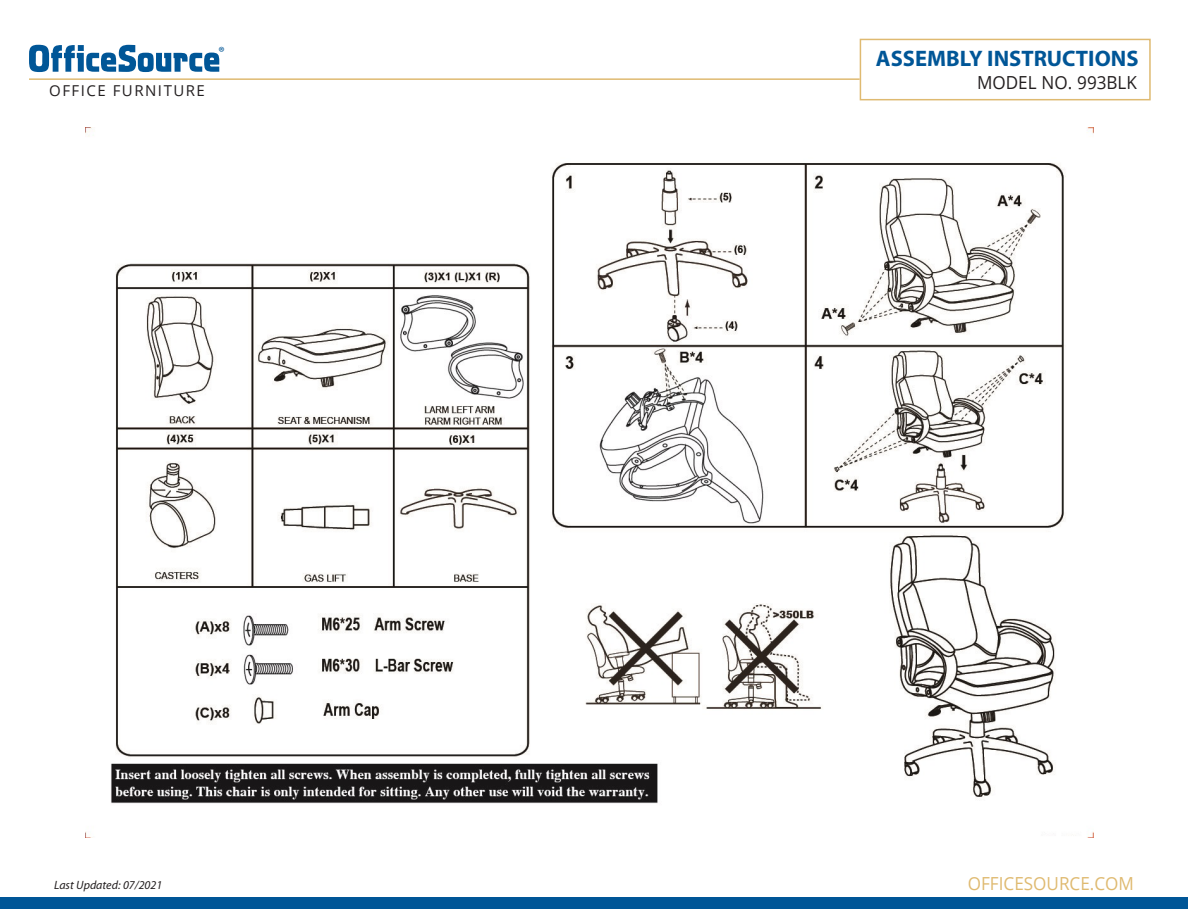
<style>
.page{position:relative;width:1188px;height:918px;background:#fff}
.page>*{position:absolute;margin:0;border:0;box-sizing:border-box;transform-origin:0 0}
.t1{font:700 22.5px "Myriad Pro";color:#005697}
.Small_bd_copy_bold{font:18px "Open Sans";color:#dfba71;scale:.95 1}
.Small_bd_copy_bold-2{font:18px "Open Sans";color:#231f20;scale:.95 1}
.t2{font:15px "Open Sans";letter-spacing:.1em;color:#231f20}
.t3{font:14.85px "Myriad Pro";color:#005595}
.t4{font:italic 12px "Myriad Pro";color:#231f20}
</style>
<div class="page">
<img style="left:86px;top:128px;width:1008px;height:709px">
<div style="left:860px;top:39px;width:291px;height:61px;border:2px solid #dfba71"></div>
<hr style="left:29px;top:78px;width:831px;height:2px;background:#dfba71">
<div style="left:0;top:897px;width:1188px;height:12px;background:#005697"></div>
<svg style="left:29px;top:45px;width:190px;height:27px"></svg>
<div style="left:127px;top:120px;width:400px;height:139px;background:#fff"></div>
<p class="t2" style="left:49px;top:81px;width:157px">OFFICE FURNITURE</p>
<p class="t3" style="left:218px;top:43px;width:8px">®</p>
<p class="t1" style="left:876px;top:44px;width:264px">ASSEMBLY INSTRUCTIONS</p>
<p class="Small_bd_copy_bold-2" style="left:977px;top:70px;width:170px">MODEL NO. 993BLK</p>
<p class="t4" style="left:54px;top:878px;width:110px">Last Updated: 07/2021</p>
<p class="Small_bd_copy_bold" style="left:968px;top:871px;width:176px">OFFICESOURCE.COM</p>
</div>
